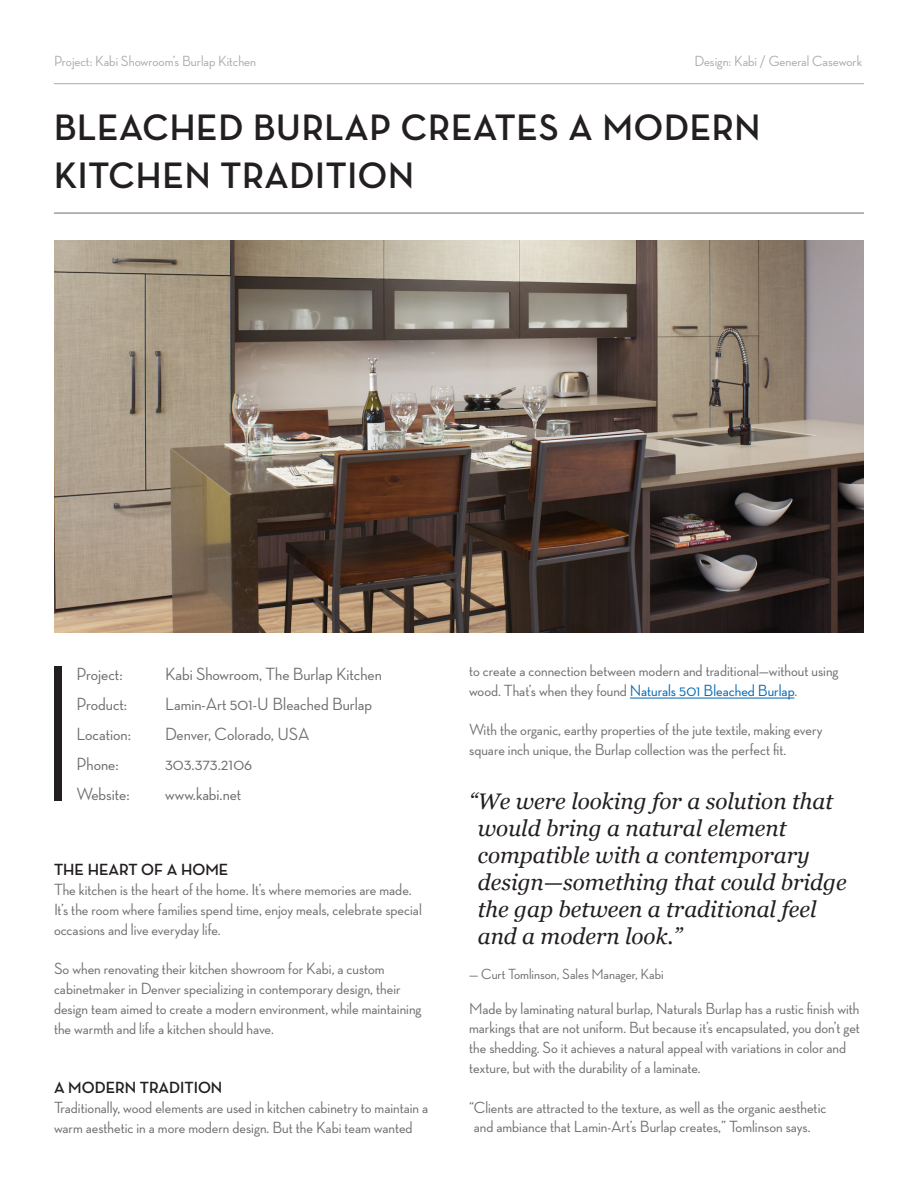
<style>
.page{position:relative;width:918px;height:1188px;background:#fff}
.page>*{position:absolute;margin:0;border:0;box-sizing:border-box;transform-origin:0 0}
.t1{font:700 37.5px/48px "Neutra Disp Exp";letter-spacing:.02em;color:#231f20}
.t2{font:italic 22.5px/27px "Georgia";color:#231f20}
.t3{font:500 18px "Neutra Disp Exp";color:#6d6e71}
.t4{font:500 16.5px/19.8px "Neutra Disp Exp";color:#6d6e71}
.t5{font:700 16.5px "Neutra Disp Exp";color:#231f20}
.t6{font:500 15px "Neutra Disp Exp";color:#a9abae}
.t7{font:500 15px "Neutra Disp Exp";color:#6d6e71}
.s1{color:#0167b4}
</style>
<div class="page">
<hr style="left:54px;top:83px;width:810px;height:1px;background:#a9abae">
<hr style="left:54px;top:213px;width:810px;height:1px;background:#6d6e71">
<div style="left:54px;top:666px;width:8px;height:135px;background:#231f20"></div>
<hr style="left:630px;top:698px;width:164px;height:1px;background:#0167b4">
<img style="left:54px;top:241px;width:810px;height:392px">
<p class="t6" style="left:54px;top:52px;width:204px">Project: Kabi Showroom’s Burlap Kitchen</p>
<p class="t6" style="left:694px;top:52px;width:169px">Design: Kabi / General Casework</p>
<p class="t1" style="left:54px;top:104px;width:708px">BLEACHED BURLAP CREATES A MODERN<br>KITCHEN TRADITION</p>
<p class="t3" style="left:77px;top:664px;width:48px">Project:</p>
<p class="t3" style="left:165px;top:664px;width:218px">Kabi Showroom, The Burlap Kitchen</p>
<p class="t3" style="left:77px;top:694px;width:52px">Product:</p>
<p class="t3" style="left:165px;top:694px;width:208px">Lamin-Art 501-U Bleached Burlap</p>
<p class="t3" style="left:77px;top:724px;width:56px">Location:</p>
<p class="t3" style="left:165px;top:724px;width:146px">Denver, Colorado, USA</p>
<p class="t3" style="left:77px;top:754px;width:44px">Phone:</p>
<p class="t3" style="left:165px;top:754px;width:89px">303.373.2106</p>
<p class="t3" style="left:77px;top:784px;width:55px">Website:</p>
<p class="t3" style="left:165px;top:784px;width:78px">www.kabi.net</p>
<p class="t5" style="left:54px;top:861px;width:176px">THE HEART OF A HOME</p>
<p class="t4" style="left:54px;top:880px;width:369px">The kitchen is the heart of the home. It’s where memories are made.<br>It’s the room where families spend time, enjoy meals, celebrate special occasions and live everyday life.</p>
<p class="t4" style="left:54px;top:959px;width:369px">So when renovating their kitchen showroom for Kabi, a custom cabinetmaker in Denver specializing in contemporary design, their design team aimed to create a modern environment, while maintaining the warmth and life a kitchen should have.</p>
<p class="t5" style="left:54px;top:1078px;width:170px">A MODERN TRADITION</p>
<p class="t4" style="left:54px;top:1098px;width:376px">Traditionally, wood elements are used in kitchen cabinetry to maintain a warm aesthetic in a more modern design. But the Kabi team wanted</p>
<p class="t4" style="left:469px;top:661px;width:371px">to create a connection between modern and traditional—without using wood. That’s when they found <span class="s1">Naturals 501 Bleached Burlap</span>.</p>
<p class="t4" style="left:469px;top:720px;width:355px">With the organic, earthy properties of the jute textile, making every square inch unique, the Burlap collection was the perfect fit.</p>
<p class="t2" style="left:478px;top:787px;width:370px;text-indent:-9px">“We were looking for a solution that would bring a natural element compatible with a contemporary design—something that could bridge the gap between a traditional feel and a modern look.”</p>
<p class="t7" style="left:469px;top:965px;width:196px">— Curt Tomlinson, Sales Manager, Kabi</p>
<p class="t4" style="left:469px;top:998px;width:392px">Made by laminating natural burlap, Naturals Burlap has a rustic finish with markings that are not uniform. But because it’s encapsulated, you don’t get the shedding. So it achieves a natural appeal with variations in color and texture, but with the durability of a laminate.</p>
<p class="t4" style="left:469px;top:1097px;width:359px">“Clients are attracted to the texture, as well as the organic aesthetic and ambiance that Lamin-Art’s Burlap creates,” Tomlinson says.</p>
</div>
